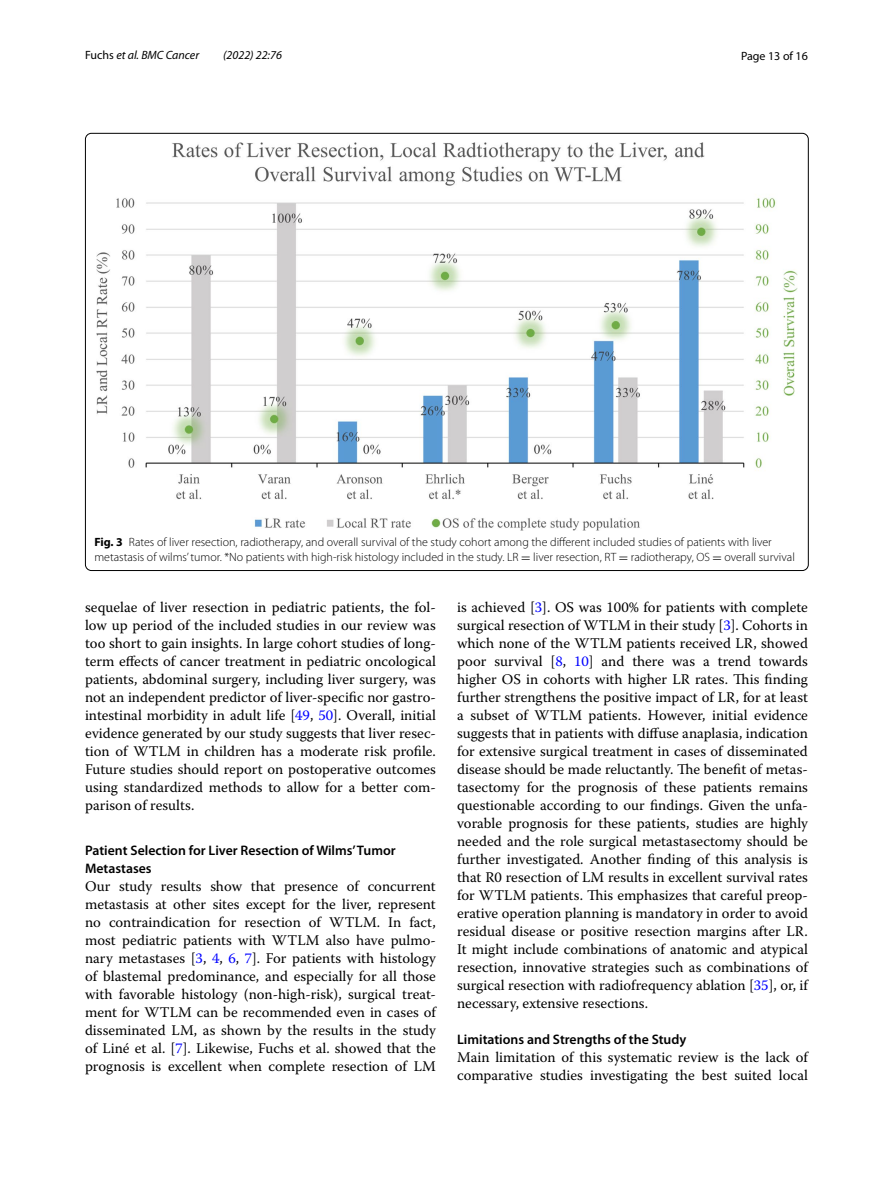
<style>
.page{position:relative;width:893px;height:1187px;background:#fff}
.page>*{position:absolute;margin:0;border:0;box-sizing:border-box;transform-origin:0 0}
.t1{font:14.7px/18px "Warnock Pro";color:#000;text-align:justify}
.t2{font:600 13.8px/18px "Myriad Pro";color:#000}
.t3{font:300 12px/15px "Myriad Pro";color:#000}
.t4{font:italic 12px "Myriad Pro";color:#000}
.t5{font:12px "Myriad Pro";color:#000}
.s1{font-style:normal}
.s2{font-weight:700}
.s3{font-family:"MTSY";font-weight:400}
.s4{color:#00f}
</style>
<div class="page">
<img style="left:97px;top:142px;width:700px;height:388px">
<p class="t4" style="left:85px;top:48px;width:116px"><span class="s1">Fuchs</span> et al. BMC Cancer</p>
<p class="t4" style="left:223px;top:48px;width:60px">(2022) 22:76</p>
<p class="t5" style="left:741px;top:48px;width:68px">Page 13 of 16</p>
<p class="t3" style="left:94px;top:534px;width:702px"><span class="s2">Fig. 3</span> Rates of liver resection, radiotherapy, and overall survival of the study cohort among the different included studies of patients with liver metastasis of wilms’ tumor. *No patients with high-risk histology included in the study. LR <span class="s3">=</span> liver resection, RT <span class="s3">=</span> radiotherapy, OS <span class="s3">=</span> overall survival</p>
<p class="t1" style="left:85px;top:598px;width:352px">sequelae of liver resection in pediatric patients, the fol&shy;low up period of the included studies in our review was too short to gain insights. In large cohort studies of long&shy;term effects of cancer treatment in pediatric oncological patients, abdominal surgery, including liver surgery, was not an independent predictor of liver-specific nor gastro&shy;intestinal morbidity in adult life [<span class="s4">49</span>, <span class="s4">50</span>]. Overall, initial evidence generated by our study suggests that liver resec&shy;tion of WTLM in children has a moderate risk profile.<br>Future studies should report on postoperative outcomes using standardized methods to allow for a better com&shy;parison of results.</p>
<p class="t2" style="left:85px;top:841px;width:312px">Patient Selection for Liver Resection of Wilms’ Tumor<br>Metastases</p>
<p class="t1" style="left:85px;top:877px;width:352px">Our study results show that presence of concurrent metastasis at other sites except for the liver, represent no contraindication for resection of WTLM. In fact, most pediatric patients with WTLM also have pulmo&shy;nary metastases [<span class="s4">3</span>, <span class="s4">4</span>, <span class="s4">6</span>, <span class="s4">7</span>]. For patients with histology of blastemal predominance, and especially for all those with favorable histology (non-high-risk), surgical treat&shy;ment for WTLM can be recommended even in cases of disseminated LM, as shown by the results in the study of Liné et al. [<span class="s4">7</span>]. Likewise, Fuchs et al. showed that the prognosis is excellent when complete resection of LM</p>
<p class="t1" style="left:457px;top:598px;width:352px">is achieved [<span class="s4">3</span>]. OS was 100% for patients with complete surgical resection of WTLM in their study [<span class="s4">3</span>]. Cohorts in which none of the WTLM patients received LR, showed poor survival [<span class="s4">8</span>, <span class="s4">10</span>] and there was a trend towards higher OS in cohorts with higher LR rates. This finding further strengthens the positive impact of LR, for at least a subset of WTLM patients. However, initial evidence suggests that in patients with diffuse anaplasia, indication for extensive surgical treatment in cases of disseminated disease should be made reluctantly. The benefit of metas&shy;tasectomy for the prognosis of these patients remains questionable according to our findings. Given the unfa&shy;vorable prognosis for these patients, studies are highly needed and the role surgical metastasectomy should be further investigated. Another finding of this analysis is that R0 resection of LM results in excellent survival rates for WTLM patients. This emphasizes that careful preop&shy;erative operation planning is mandatory in order to avoid residual disease or positive resection margins after LR.<br>It might include combinations of anatomic and atypical resection, innovative strategies such as combinations of surgical resection with radiofrequency ablation [<span class="s4">35</span>], or, if necessary, extensive resections.</p>
<p class="t2" style="left:457px;top:1030px;width:231px">Limitations and Strengths of the Study</p>
<p class="t1" style="left:457px;top:1048px;width:352px">Main limitation of this systematic review is the lack of comparative studies investigating the best suited local</p>
</div>
